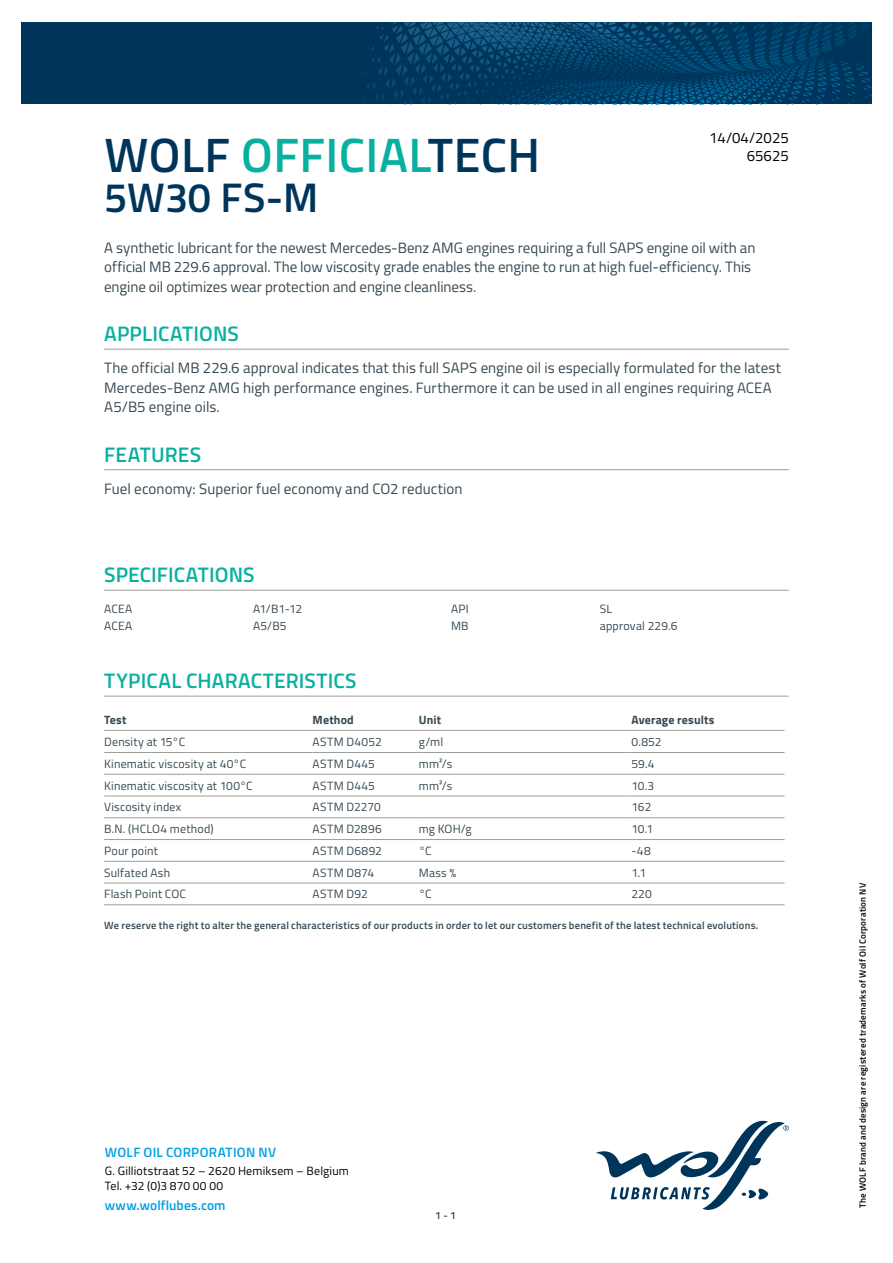
<style>
.page{position:relative;width:893px;height:1263px;background:#fff}
.page>*{position:absolute;margin:0;border:0;box-sizing:border-box;transform-origin:0 0}
.t1{font:600 48.3px "Titillium";letter-spacing:.01em;color:#00355b}
.t2{font:600 41.4px "Titillium";color:#00355b}
.t3{font:600 21px "Titillium";letter-spacing:.005em;color:#08b0a0}
.t4{font:15px/19.5px "Titillium";color:#364953}
.t5{font:15px/18px "Titillium";color:#000;text-align:right}
.t6{font:600 13.5px "Titillium";letter-spacing:.015em;color:#009fe3}
.t7{font:12px "Titillium";letter-spacing:.015em;color:#364953}
.t8{font:12px/14.4px "Titillium";letter-spacing:.015em;color:#000}
.t9{font:700 12px "Titillium";letter-spacing:.015em;color:#364953}
.t10{font:600 10.5px "Titillium";letter-spacing:.02em;color:#364953}
.t11{font:600 9px "Titillium";letter-spacing:.025em;color:#000}
.s1{color:#08b0a0}
</style>
<div class="page">
<svg style="left:596px;top:1121px;width:193px;height:89px"></svg>
<svg style="left:21px;top:22px;width:851px;height:82px;background:#013b62"></svg>
<hr style="left:104px;top:349px;width:685px;height:1px;background:#9d9d9c">
<hr style="left:104px;top:469px;width:685px;height:1px;background:#9d9d9c">
<hr style="left:104px;top:590px;width:685px;height:1px;background:#9d9d9c">
<hr style="left:104px;top:696px;width:685px;height:1px;background:#9d9d9c">
<hr style="left:104px;top:730px;width:209px;height:1px;background:#9d9d9c">
<hr style="left:313px;top:730px;width:106px;height:1px;background:#9d9d9c">
<hr style="left:419px;top:730px;width:212px;height:1px;background:#9d9d9c">
<hr style="left:631px;top:730px;width:153px;height:1px;background:#9d9d9c">
<hr style="left:104px;top:752px;width:209px;height:1px;background:#9d9d9c">
<hr style="left:313px;top:752px;width:106px;height:1px;background:#9d9d9c">
<hr style="left:419px;top:752px;width:212px;height:1px;background:#9d9d9c">
<hr style="left:631px;top:752px;width:153px;height:1px;background:#9d9d9c">
<hr style="left:104px;top:774px;width:209px;height:1px;background:#9d9d9c">
<hr style="left:313px;top:774px;width:106px;height:1px;background:#9d9d9c">
<hr style="left:419px;top:774px;width:212px;height:1px;background:#9d9d9c">
<hr style="left:631px;top:774px;width:153px;height:1px;background:#9d9d9c">
<hr style="left:104px;top:796px;width:209px;height:1px;background:#9d9d9c">
<hr style="left:313px;top:796px;width:106px;height:1px;background:#9d9d9c">
<hr style="left:419px;top:796px;width:212px;height:1px;background:#9d9d9c">
<hr style="left:631px;top:796px;width:153px;height:1px;background:#9d9d9c">
<hr style="left:104px;top:817px;width:209px;height:1px;background:#9d9d9c">
<hr style="left:313px;top:817px;width:106px;height:1px;background:#9d9d9c">
<hr style="left:419px;top:817px;width:212px;height:1px;background:#9d9d9c">
<hr style="left:631px;top:817px;width:153px;height:1px;background:#9d9d9c">
<hr style="left:104px;top:839px;width:209px;height:1px;background:#9d9d9c">
<hr style="left:313px;top:839px;width:106px;height:1px;background:#9d9d9c">
<hr style="left:419px;top:839px;width:212px;height:1px;background:#9d9d9c">
<hr style="left:631px;top:839px;width:153px;height:1px;background:#9d9d9c">
<hr style="left:104px;top:861px;width:209px;height:1px;background:#9d9d9c">
<hr style="left:313px;top:861px;width:106px;height:1px;background:#9d9d9c">
<hr style="left:419px;top:861px;width:212px;height:1px;background:#9d9d9c">
<hr style="left:631px;top:861px;width:153px;height:1px;background:#9d9d9c">
<hr style="left:104px;top:883px;width:209px;height:1px;background:#9d9d9c">
<hr style="left:313px;top:883px;width:106px;height:1px;background:#9d9d9c">
<hr style="left:419px;top:883px;width:212px;height:1px;background:#9d9d9c">
<hr style="left:631px;top:883px;width:153px;height:1px;background:#9d9d9c">
<hr style="left:104px;top:904px;width:209px;height:1px;background:#9d9d9c">
<hr style="left:313px;top:904px;width:106px;height:1px;background:#9d9d9c">
<hr style="left:419px;top:904px;width:212px;height:1px;background:#9d9d9c">
<hr style="left:631px;top:904px;width:153px;height:1px;background:#9d9d9c">
<p class="t5" style="left:709px;top:128px;width:81px">14/04/2025<br>65625</p>
<h1 class="t1" style="left:104px;top:118px;width:437px">WOLF <span class="s1">OFFICIAL</span>TECH</h1>
<h2 class="t2" style="left:104px;top:166px;width:216px">5W30 FS-M</h2>
<p class="t4" style="left:104px;top:237px;width:653px">A synthetic lubricant for the newest Mercedes-Benz AMG engines requiring a full SAPS engine oil with an official MB 229.6 approval. The low viscosity grade enables the engine to run at high fuel-efficiency. This engine oil optimizes wear protection and engine cleanliness.</p>
<h3 class="t3" style="left:104px;top:318px;width:136px">APPLICATIONS</h3>
<p class="t4" style="left:104px;top:358px;width:678px">The official MB 229.6 approval indicates that this full SAPS engine oil is especially formulated for the latest<br>Mercedes-Benz AMG high performance engines. Furthermore it can be used in all engines requiring ACEA<br>A5/B5 engine oils.</p>
<h3 class="t3" style="left:104px;top:438px;width:98px">FEATURES</h3>
<p class="t4" style="left:104px;top:478px;width:360px">Fuel economy: Superior fuel economy and CO2 reduction</p>
<h3 class="t3" style="left:104px;top:559px;width:152px">SPECIFICATIONS</h3>
<p class="t7" style="left:104px;top:600px;width:30px">ACEA</p>
<p class="t7" style="left:253px;top:600px;width:51px">A1/B1-12</p>
<p class="t7" style="left:104px;top:617px;width:30px">ACEA</p>
<p class="t7" style="left:253px;top:617px;width:35px">A5/B5</p>
<p class="t7" style="left:451px;top:600px;width:19px">API</p>
<p class="t7" style="left:600px;top:600px;width:14px">SL</p>
<p class="t7" style="left:451px;top:617px;width:19px">MB</p>
<p class="t7" style="left:600px;top:617px;width:79px">approval 229.6</p>
<h3 class="t3" style="left:104px;top:665px;width:254px">TYPICAL CHARACTERISTICS</h3>
<p class="t9" style="left:104px;top:711px;width:24px">Test</p>
<p class="t9" style="left:313px;top:711px;width:43px">Method</p>
<p class="t9" style="left:419px;top:711px;width:24px">Unit</p>
<p class="t9" style="left:631px;top:711px;width:84px">Average results</p>
<p class="t7" style="left:104px;top:733px;width:83px">Density at 15°C</p>
<p class="t7" style="left:313px;top:733px;width:71px">ASTM D4052</p>
<p class="t7" style="left:419px;top:733px;width:26px">g/ml</p>
<p class="t7" style="left:631px;top:733px;width:32px">0.852</p>
<p class="t7" style="left:104px;top:755px;width:144px">Kinematic viscosity at 40°C</p>
<p class="t7" style="left:313px;top:755px;width:64px">ASTM D445</p>
<p class="t7" style="left:419px;top:755px;width:35px">mm²/s</p>
<p class="t7" style="left:631px;top:755px;width:25px">59.4</p>
<p class="t7" style="left:104px;top:777px;width:150px">Kinematic viscosity at 100°C</p>
<p class="t7" style="left:313px;top:777px;width:64px">ASTM D445</p>
<p class="t7" style="left:419px;top:777px;width:35px">mm²/s</p>
<p class="t7" style="left:631px;top:777px;width:24px">10.3</p>
<p class="t7" style="left:104px;top:798px;width:79px">Viscosity index</p>
<p class="t7" style="left:313px;top:798px;width:70px">ASTM D2270</p>
<p class="t7" style="left:631px;top:798px;width:21px">162</p>
<p class="t7" style="left:104px;top:820px;width:111px">B.N. (HCLO4 method)</p>
<p class="t7" style="left:313px;top:820px;width:71px">ASTM D2896</p>
<p class="t7" style="left:419px;top:820px;width:54px">mg KOH/g</p>
<p class="t7" style="left:631px;top:820px;width:23px">10.1</p>
<p class="t7" style="left:104px;top:842px;width:55px">Pour point</p>
<p class="t7" style="left:313px;top:842px;width:71px">ASTM D6892</p>
<p class="t7" style="left:419px;top:842px;width:14px">°C</p>
<p class="t7" style="left:631px;top:842px;width:21px">-48</p>
<p class="t7" style="left:104px;top:864px;width:67px">Sulfated Ash</p>
<p class="t7" style="left:313px;top:864px;width:63px">ASTM D874</p>
<p class="t7" style="left:419px;top:864px;width:39px">Mass %</p>
<p class="t7" style="left:631px;top:864px;width:16px">1.1</p>
<p class="t7" style="left:104px;top:885px;width:83px">Flash Point COC</p>
<p class="t7" style="left:313px;top:885px;width:57px">ASTM D92</p>
<p class="t7" style="left:419px;top:885px;width:14px">°C</p>
<p class="t7" style="left:631px;top:885px;width:22px">220</p>
<p class="t10" style="left:104px;top:917px;width:656px">We reserve the right to alter the general characteristics of our products in order to let our customers benefit of the latest technical evolutions.</p>
<p class="t6" style="left:105px;top:1142px;width:173px">WOLF OIL CORPORATION NV</p>
<p class="t8" style="left:105px;top:1163px;width:246px">G. Gilliotstraat 52 – 2620 Hemiksem – Belgium<br>Tel. +32 (0)3 870 00 00</p>
<p class="t6" style="left:105px;top:1195px;width:122px">www.wolflubes.com</p>
<p class="t10" style="left:435px;top:1207px;width:22px">1 - 1</p>
<p class="t11" style="left:856px;top:1208px;width:326px;rotate:-90deg">The WOLF brand and design are registered trademarks of Wolf Oil Corporation NV</p>
</div>
